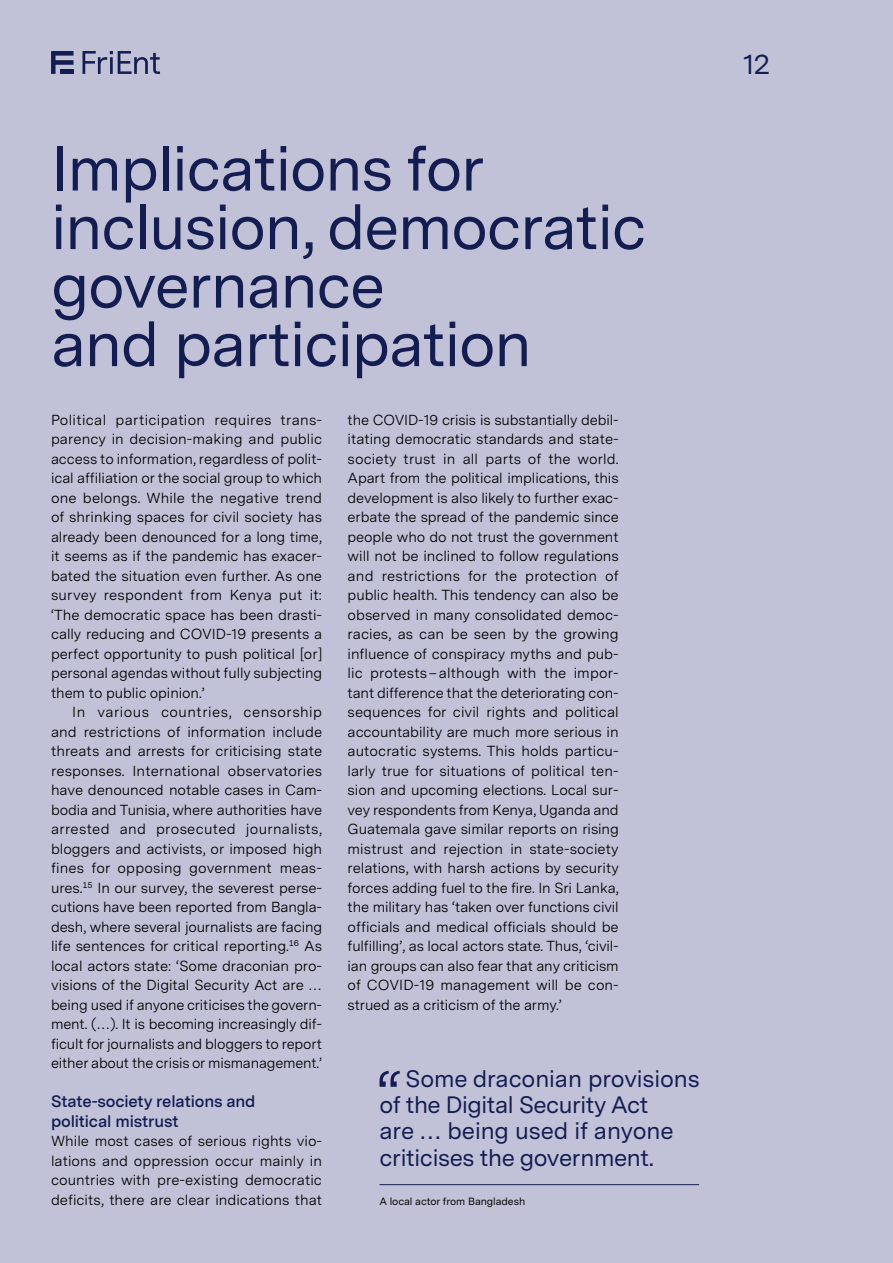
<style>
.page{position:relative;width:893px;height:1263px;background:#c1c2d8}
.page>*{position:absolute;margin:0;border:0;box-sizing:border-box;transform-origin:0 0}
.t1{font:63px/58.5px "Messina Sans";letter-spacing:-.02em;color:#141d51}
.t2{font:27.9px "Messina Sans";color:#141d51}
.t3{font:23.7px/26.2px "Messina Sans";letter-spacing:-.015em;color:#141d51}
.t4{font:600 16.5px/19.5px "Messina Sans";letter-spacing:-.01em;color:#141d51}
.t5{font:14.55px/19.5px "Messina Sans";letter-spacing:-.005em;color:#000;text-align:justify}
.t6{font:10.5px "Messina Sans";letter-spacing:-.005em;color:#000}
</style>
<div class="page">
<svg style="left:379px;top:1071px;width:21px;height:16px"></svg>
<hr style="left:379px;top:1184px;width:320px;height:1px;background:#141d51">
<svg style="left:83px;top:51px;width:77px;height:23px"></svg>
<svg style="left:51px;top:51px;width:23px;height:23px"></svg>
<div style="left:60px;top:69px;width:14px;height:5px;background:#141d51"></div>
<h1 class="t1" style="left:51px;top:137px;width:597px">Implications for inclusion, democratic governance<br>and participation</h1>
<p class="t5" style="left:51px;top:409px;width:273px">Political participation requires trans&shy;parency in decision-making and public access to information, regardless of polit&shy;ical affiliation or the social group to which one belongs. While the negative trend of shrinking spaces for civil society has already been denounced for a long time, it seems as if the pandemic has exacer&shy;bated the situation even further. As one survey respondent from Kenya put it: ‘The democratic space has been drasti&shy;cally reducing and COVID-19 presents a perfect opportunity to push political [or] personal agendas without fully subjecting them to public opinion.’</p>
<p class="t5" style="left:51px;top:702px;width:273px;text-indent:21px">In various countries, censorship and restrictions of information include threats and arrests for criticising state responses. International observatories have denounced notable cases in Cam&shy;bodia and Tunisia, where authorities have arrested and prosecuted journalists, bloggers and activists, or imposed high fines for opposing government meas&shy;ures.<sup>15</sup> In our survey, the severest perse&shy;cutions have been reported from Bangla&shy;desh, where several journalists are facing life sentences for critical reporting.<sup>16</sup> As local actors state: ‘Some draconian pro&shy;visions of the Digital Security Act are … being used if anyone criticises the govern&shy;ment. (…). It is becoming increasingly dif&shy;ficult for journalists and bloggers to report either about the crisis or mismanagement.’</p>
<p class="t4" style="left:51px;top:1091px;width:206px">State-society relations and political mistrust</p>
<p class="t5" style="left:51px;top:1131px;width:273px">While most cases of serious rights vio&shy;lations and oppression occur mainly in countries with pre-existing democratic deficits, there are clear indications that</p>
<p class="t5" style="left:348px;top:409px;width:273px">the COVID-19 crisis is substantially debil&shy;itating democratic standards and state&shy;society trust in all parts of the world.<br>Apart from the political implications, this development is also likely to further exac&shy;erbate the spread of the pandemic since people who do not trust the government will not be inclined to follow regulations and restrictions for the protection of public health. This tendency can also be observed in many consolidated democ&shy;racies, as can be seen by the growing influence of conspiracy myths and pub&shy;lic protests–although with the impor&shy;tant difference that the deteriorating con&shy;sequences for civil rights and political accountability are much more serious in autocratic systems. This holds particu&shy;larly true for situations of political ten&shy;sion and upcoming elections. Local sur&shy;vey respondents from Kenya, Uganda and Guatemala gave similar reports on rising mistrust and rejection in state-society relations, with harsh actions by security forces adding fuel to the fire. In Sri Lanka, the military has ‘taken over functions civil officials and medical officials should be fulfilling’, as local actors state. Thus, ‘civil&shy;ian groups can also fear that any criticism of COVID-19 management will be con&shy;strued as a criticism of the army.’</p>
<h3 class="t3" style="left:379px;top:1065px;width:322px;text-indent:26px">Some draconian provisions of the Digital Security Act<br>are … being used if anyone criticises the government.</h3>
<p class="t6" style="left:379px;top:1193px;width:147px">A local actor from Bangladesh</p>
<h2 class="t2" style="left:743px;top:43px;width:29px">12</h2>
</div>
